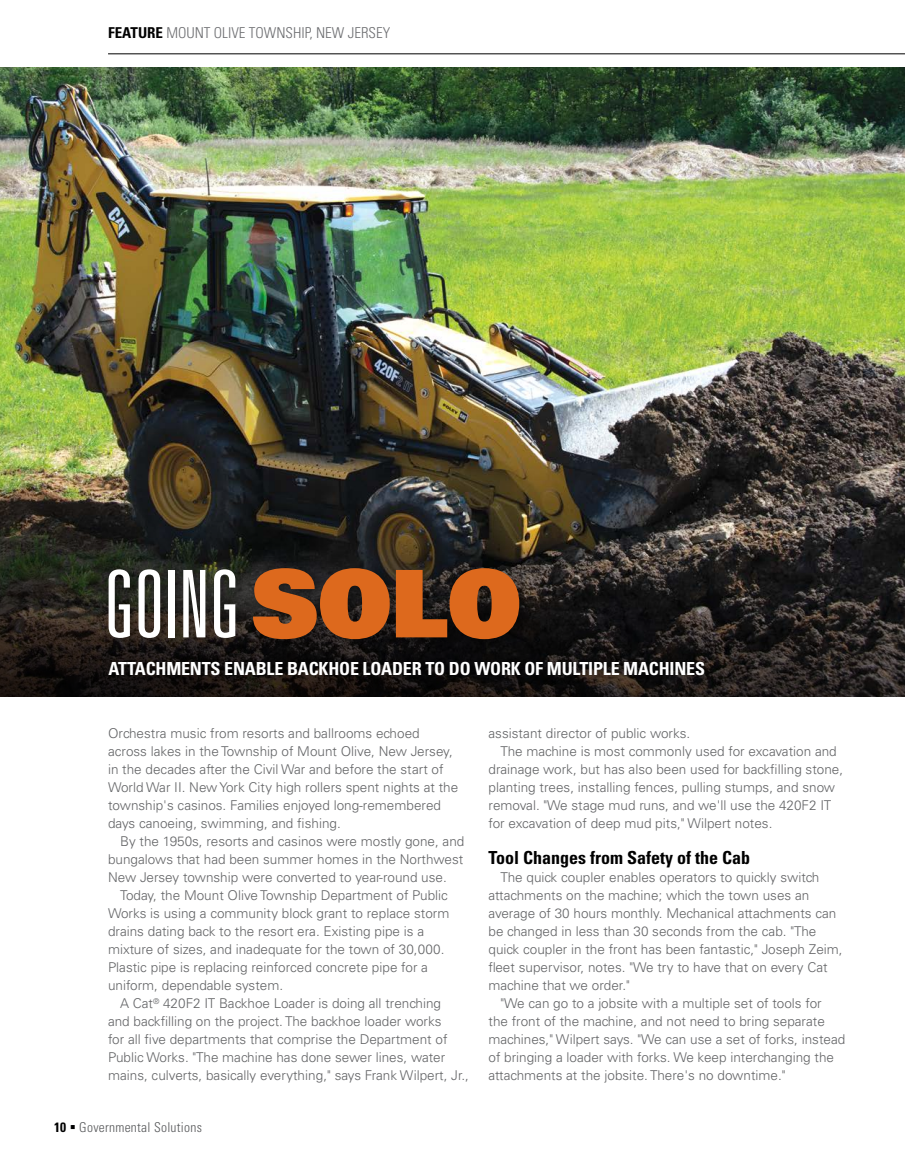
<style>
.page{position:relative;width:905px;height:1161px;background:#fff}
.page>*{position:absolute;margin:0;border:0;box-sizing:border-box;transform-origin:0 0}
.t1{font:300 ultra-condensed 93.45px "Univers LT Std";letter-spacing:-.01em;color:#fff}
.t2{font:700 condensed 18px "Univers LT Std";letter-spacing:-.01em;color:#fff}
.t3{font:700 condensed 18px "Univers LT Std";color:#000}
.t4{font:300 condensed 15px "Univers LT Std";color:#6d6e71}
.t5{font:300 13.5px/18px "Univers LT Std";color:#636466}
.t6{font:300 condensed 13.5px "Univers LT Std";letter-spacing:.02em;color:#58595b}
.s1{font-weight:700;color:#000}
.s2{font-family:"Univers LT Std X Black";font-weight:400;font-stretch:normal;color:#dd691d}
.s3{color:#000}
</style>
<div class="page">
<img style="left:0;top:68px;width:904px;height:326px">
<img style="left:0;top:394px;width:904px;height:303px">
<div style="left:104px;top:564px;width:427px;height:87px;background:#000;opacity:.46"></div>
<hr style="left:108px;top:53px;width:796px;height:1px;background:#000">
<div style="left:106px;top:658px;width:608px;height:26px;background:#000;opacity:.46"></div>
<p class="t4" style="left:108px;top:24px;width:284px"><span class="s1">FEATURE</span> MOUNT OLIVE TOWNSHIP, NEW JERSEY</p>
<h1 class="t1" style="left:103px;top:556px;width:419px">GOING <span class="s2">SOLO</span></h1>
<h2 class="t2" style="left:108px;top:657px;width:598px">ATTACHMENTS ENABLE BACKHOE LOADER TO DO WORK OF MULTIPLE MACHINES</h2>
<p class="t5" style="left:108px;top:724px;width:352px">Orchestra music from resorts and ballrooms echoed across lakes in the Township of Mount Olive, New Jersey, in the decades after the Civil War and before the start of World War II. New York City high rollers spent nights at the township's casinos. Families enjoyed long-remembered days canoeing, swimming, and fishing.</p>
<p class="t5" style="left:108px;top:832px;width:358px;text-align:justify;text-indent:12px">By the 1950s, resorts and casinos were mostly gone, and bungalows that had been summer homes in the Northwest New Jersey township were converted to year-round use.</p>
<p class="t5" style="left:108px;top:886px;width:343px;text-indent:12px">Today, the Mount Olive Township Department of Public Works is using a community block grant to replace storm drains dating back to the resort era. Existing pipe is a mixture of sizes, and inadequate for the town of 30,000.<br>Plastic pipe is replacing reinforced concrete pipe for a uniform, dependable system.</p>
<p class="t5" style="left:108px;top:994px;width:362px;text-indent:12px">A Cat<sup>®</sup> 420F2 IT Backhoe Loader is doing all trenching<br>and backfilling on the project. The backhoe loader works<br>for all five departments that comprise the Department of Public Works. "The machine has done sewer lines, water mains, culverts, basically everything," says Frank Wilpert, Jr.,</p>
<p class="t6" style="left:54px;top:1119px;width:149px"><span class="s1">10</span> <span class="s3">▪</span> Governmental Solutions</p>
<p class="t5" style="left:488px;top:724px;width:203px">assistant director of public works.</p>
<p class="t5" style="left:500px;top:742px;width:338px">The machine is most commonly used for excavation and</p>
<p class="t5" style="left:488px;top:760px;width:356px">drainage work, but has also been used for backfilling stone,</p>
<p class="t5" style="left:488px;top:778px;width:348px">planting trees, installing fences, pulling stumps, and snow</p>
<p class="t5" style="left:488px;top:796px;width:344px">removal. "We stage mud runs, and we'll use the 420F2 IT</p>
<p class="t5" style="left:488px;top:814px;width:285px">for excavation of deep mud pits," Wilpert notes.</p>
<h2 class="t3" style="left:488px;top:847px;width:263px">Tool Changes from Safety of the Cab</h2>
<p class="t5" style="left:500px;top:868px;width:320px">The quick coupler enables operators to quickly switch</p>
<p class="t5" style="left:488px;top:886px;width:322px">attachments on the machine; which the town uses an</p>
<p class="t5" style="left:488px;top:904px;width:349px">average of 30 hours monthly. Mechanical attachments can</p>
<p class="t5" style="left:488px;top:922px;width:329px">be changed in less than 30 seconds from the cab. "The</p>
<p class="t5" style="left:488px;top:940px;width:355px">quick coupler in the front has been fantastic," Joseph Zeim,</p>
<p class="t5" style="left:488px;top:958px;width:341px">fleet supervisor, notes. "We try to have that on every Cat</p>
<p class="t5" style="left:488px;top:976px;width:143px">machine that we order."</p>
<p class="t5" style="left:500px;top:994px;width:323px">"We can go to a jobsite with a multiple set of tools for</p>
<p class="t5" style="left:488px;top:1012px;width:338px">the front of the machine, and not need to bring separate</p>
<p class="t5" style="left:488px;top:1030px;width:358px">machines," Wilpert says. "We can use a set of forks, instead</p>
<p class="t5" style="left:488px;top:1048px;width:347px">of bringing a loader with forks. We keep interchanging the</p>
<p class="t5" style="left:488px;top:1066px;width:298px">attachments at the jobsite. There's no downtime."</p>
</div>
